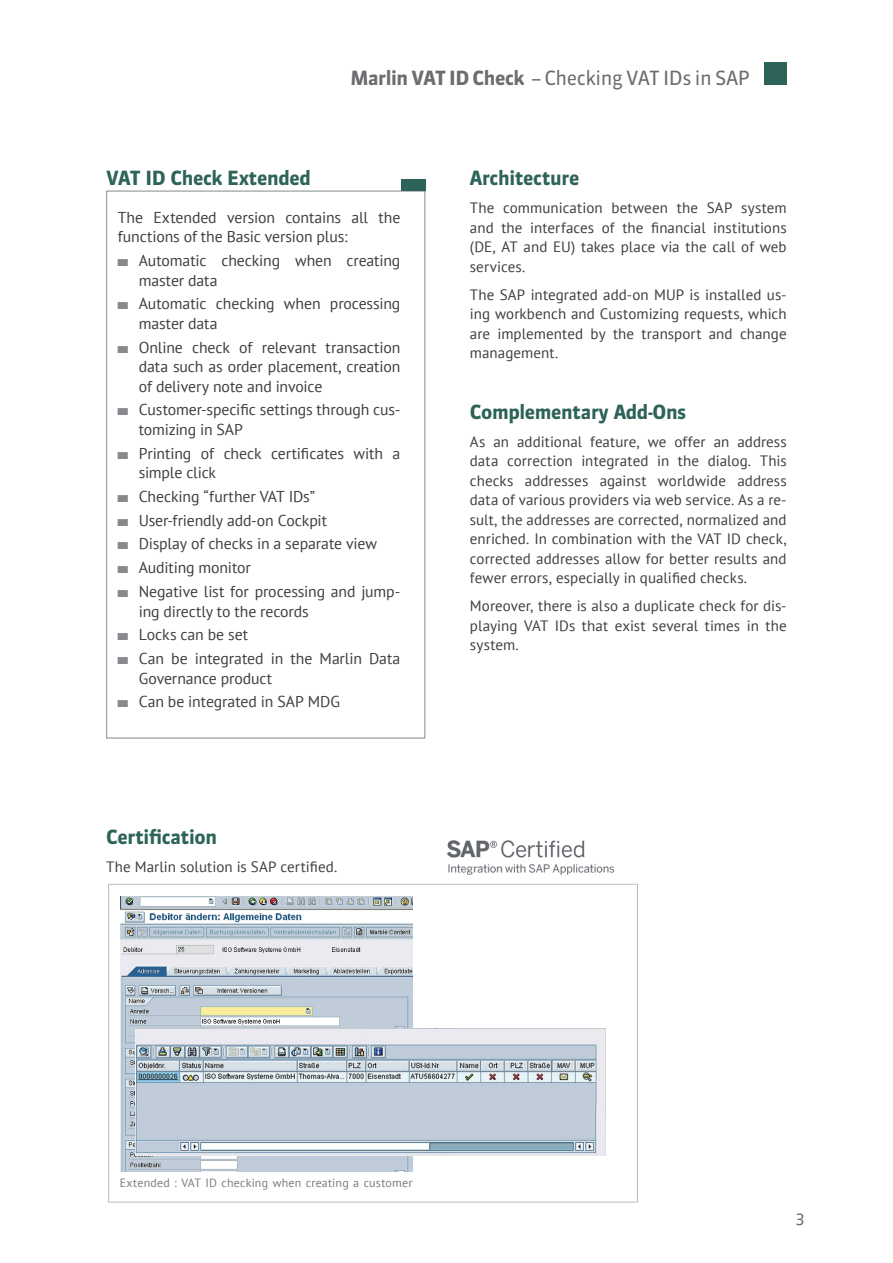
<style>
.page{position:relative;width:893px;height:1263px;background:#fff}
.page>*{position:absolute;margin:0;border:0;box-sizing:border-box;transform-origin:0 0}
.t1{font:700 19.5px "Sanuk OT";letter-spacing:-.02em;color:#2d6358}
.t2{font:19.5px "Sanuk OT";letter-spacing:-.02em;color:#6c6d70}
.t3{font:15.75px/19.5px "PT Sans";letter-spacing:-.005em;color:#3e3e3f}
.t4{font:15.75px "Sanuk OT";color:#6c6d70}
.t5{font:15px/19.5px "PT Sans";letter-spacing:.005em;color:#3e3e3f;text-align:justify}
.t6{font:12px "PT Sans";letter-spacing:.015em;color:#7a7c7f}
.s1{font-weight:700}
.s2{font-family:"BLOKK Neue";color:#87898c}
</style>
<div class="page">
<div style="left:764px;top:62px;width:23px;height:23px;background:#2d6358"></div>
<div style="left:401px;top:179px;width:24px;height:12px;background:#2d6358"></div>
<div style="left:108px;top:884px;width:530px;height:318px;background:#fff;border:1px solid #bcbdc0"></div>
<img style="left:120px;top:896px;width:292px;height:275px">
<img style="left:135px;top:1028px;width:470px;height:127px">
<img style="left:446px;top:840px;width:169px;height:35px">
<h1 class="t2" style="left:350px;top:66px;width:401px"><span class="s1">Marlin VAT ID Check</span> – Checking VAT IDs in SAP</h1>
<h1 class="t1" style="left:106px;top:166px;width:206px">VAT ID Check Extended</h1>
<p class="t3" style="left:118px;top:207px;width:284px">The Extended version contains all the functions of the Basic version plus:</p>
<p class="t3" style="left:139px;top:251px;width:263px;text-indent:-21px"><span class="s2">ł</span> Automatic checking when creating master data</p>
<p class="t3" style="left:139px;top:294px;width:263px;text-indent:-21px"><span class="s2">ł</span> Automatic checking when processing master data</p>
<p class="t3" style="left:139px;top:337px;width:263px;text-align:justify;text-indent:-21px"><span class="s2">ł</span> Online check of relevant transaction data such as order placement, creation of delivery note and invoice</p>
<p class="t3" style="left:139px;top:400px;width:263px;text-indent:-21px"><span class="s2">ł</span> Customer-specific settings through cus&shy;tomizing in SAP</p>
<p class="t3" style="left:139px;top:443px;width:263px;text-indent:-21px"><span class="s2">ł</span> Printing of check certificates with a simple click</p>
<p class="t3" style="left:118px;top:484px;width:284px;line-height:23.7px"><span class="s2">ł</span> Checking “further VAT IDs”<br><span class="s2">ł</span> User-friendly add-on Cockpit<br><span class="s2">ł</span> Display of checks in a separate view<br><span class="s2">ł</span> Auditing monitor<br><span class="s2">ł</span> Negative list for processing and jump-</p>
<p class="t3" style="left:118px;top:599px;width:284px;line-height:23.7px;text-indent:21px">ing directly to the records<br><span class="s2">ł</span> Locks can be set<br><span class="s2">ł</span> Can be integrated in the Marlin Data</p>
<p class="t3" style="left:118px;top:666px;width:224px;line-height:23.7px;text-indent:21px">Governance product<br><span class="s2">ł</span> Can be integrated in SAP MDG</p>
<h1 class="t1" style="left:106px;top:825px;width:112px">Certification</h1>
<p class="t5" style="left:106px;top:857px;width:233px">The Marlin solution is SAP certified.</p>
<h1 class="t1" style="left:470px;top:166px;width:111px">Architecture</h1>
<p class="t5" style="left:470px;top:198px;width:318px">The communication between the SAP system and the interfaces of the financial institutions (DE, AT and EU) takes place via the call of web services.</p>
<p class="t5" style="left:470px;top:284px;width:318px">The SAP integrated add-on MUP is installed us&shy;ing workbench and Customizing requests, which are implemented by the transport and change management.</p>
<h1 class="t1" style="left:470px;top:399px;width:218px">Complementary Add-Ons</h1>
<p class="t5" style="left:470px;top:431px;width:318px">As an additional feature, we offer an address data correction integrated in the dialog. This checks addresses against worldwide address data of various providers via web service. As a re&shy;sult, the addresses are corrected, normalized and enriched. In combination with the VAT ID check, corrected addresses allow for better results and fewer errors, especially in qualified checks.</p>
<p class="t5" style="left:470px;top:596px;width:318px">Moreover, there is also a duplicate check for dis&shy;playing VAT IDs that exist several times in the system.</p>
<p class="t6" style="left:120px;top:1175px;width:294px">Extended : VAT ID checking when creating a customer</p>
<p class="t4" style="left:796px;top:1208px;width:10px">3</p>
</div>
